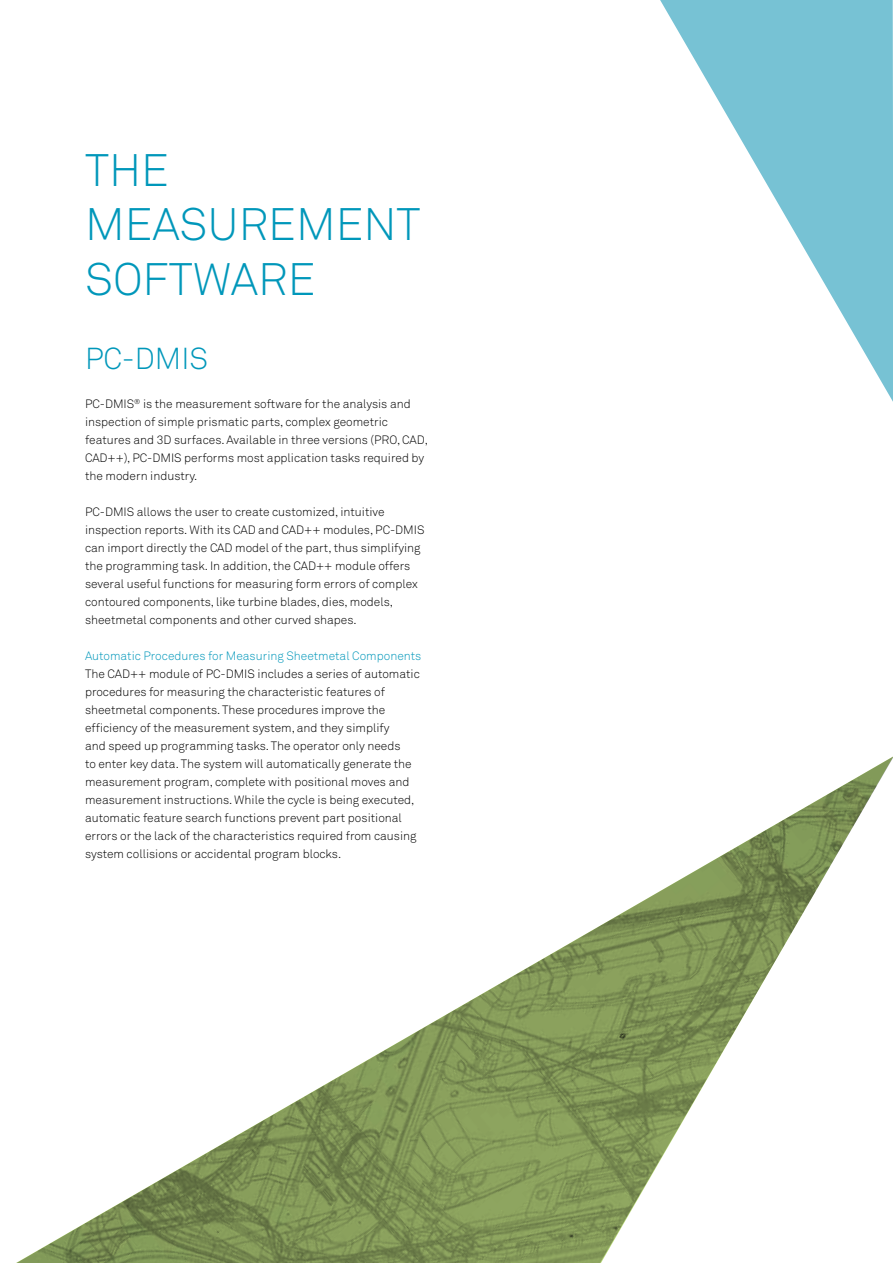
<style>
.page{position:relative;width:893px;height:1263px;background:#fff}
.page>*{position:absolute;margin:0;border:0;box-sizing:border-box;transform-origin:0 0}
.t1{font:45px/54px "Akkurat Light Pro";color:#0097ba}
.t2{font:30px "Akkurat Light Pro";color:#0097ba}
.t3{font:12px/18px "Akkurat Light Pro";color:#000}
.t4{font:12px "Akkurat Light Pro";color:#0097ba}
</style>
<div class="page">
<svg style="left:660px;top:0;width:233px;height:402px"></svg>
<img style="left:17px;top:757px;width:876px;height:506px">
<h1 class="t1" style="left:85px;top:145px;width:52px">The<br>Meas</h1>
<h1 class="t1" style="left:208px;top:199px;width:207px">urement</h1>
<h1 class="t1" style="left:85px;top:253px;width:114px">Software</h1>
<h2 class="t2" style="left:85px;top:341px;width:121px">PC-dmis</h2>
<p class="t3" style="left:85px;top:395px;width:344px">PC-DMIS<sup>®</sup> is the measurement software for the analysis and inspection of simple prismatic parts, complex geometric features and 3D surfaces. Available in three versions (PRO, CAD, CAD++), PC-DMIS performs most application tasks required by the modern industry.</p>
<p class="t3" style="left:85px;top:503px;width:341px">PC-DMI S allows the user to create customized, intuitive inspection reports. With its CAD and CAD++ modules, PC-DMIS can import directly the CAD model of the part, thus simplifying the programming task. I n addition, the CAD++ module offers several useful functions for measuring form errors of complex contoured components, like turbine blades, dies, models, sheetmetal components and other curved shapes.</p>
<p class="t4" style="left:85px;top:649px;width:338px">Automatic Procedures for M easuring Sheetmetal Components</p>
<p class="t3" style="left:85px;top:665px;width:336px">The CAD++ module of PC-DMIS includes a series of automatic procedures for measuring the characteristic features of sheetmetal components. These procedures improve the efficiency of the measurement system, and they simplify<br>and speed up programming tasks. The operator only needs<br>to enter key data. The system will automatically generate the measurement program, complete with positional moves and measurement instructions. While the cycle is being executed, automatic feature search functions prevent part positional errors or the lack of the characteristics required from causing system collisions or accidental program blocks.</p>
</div>
